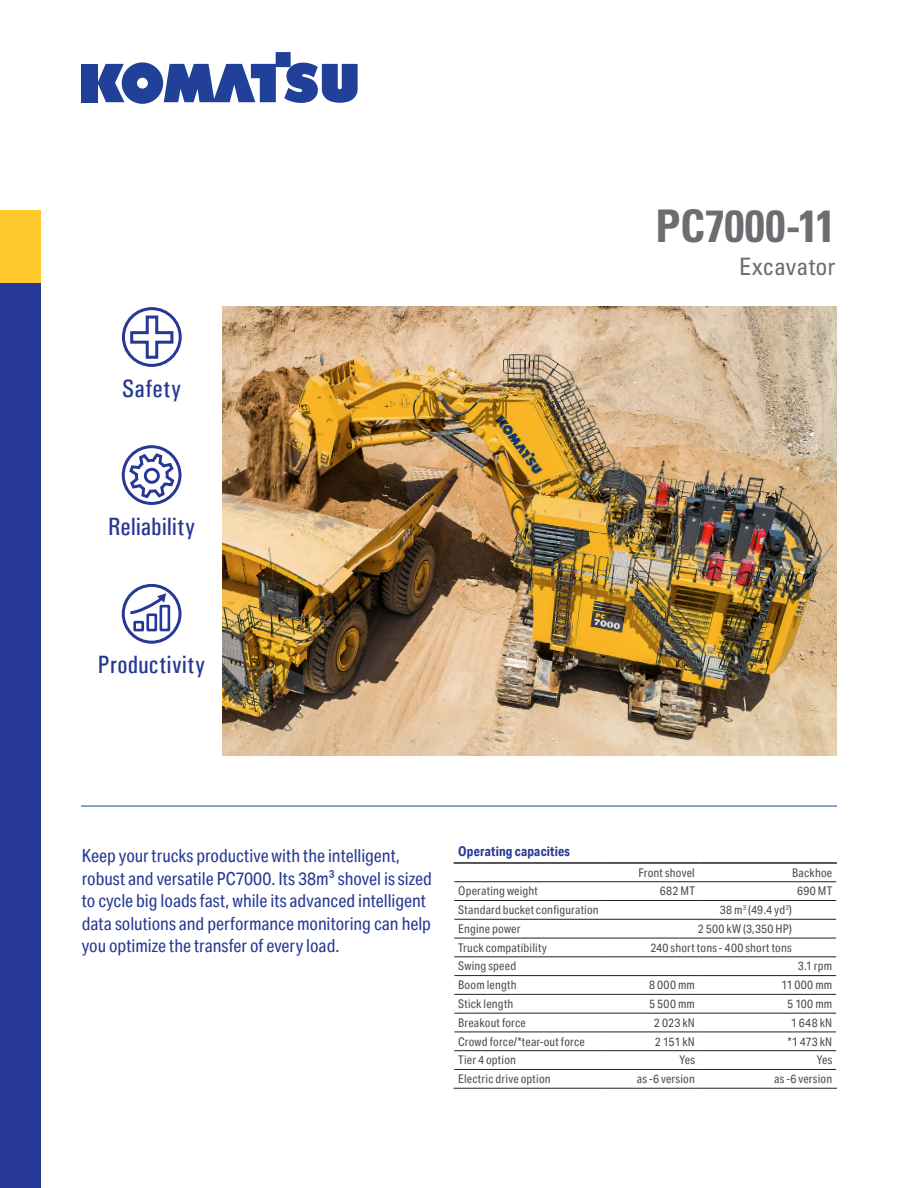
<style>
.page{position:relative;width:918px;height:1188px;background:#fff}
.page>*{position:absolute;margin:0;border:0;box-sizing:border-box;transform-origin:0 0}
.t1{font:700 condensed 45px "Univers LT Std";letter-spacing:-.005em;color:#6c6d70}
.t2{font:25.05px "Univers Condensed";letter-spacing:.015em;color:#263895}
.t3{font:condensed 24px "Univers LT Std";letter-spacing:-.005em;color:#6c6d70}
.t4{font:18px/22.5px "Aktiv Grotesk Cd";color:#263895}
.t5{font:700 13.5px "Aktiv Grotesk Cd";letter-spacing:.015em;color:#263895}
.t6{font:12px "Aktiv Grotesk Cd";letter-spacing:.015em;color:#4b4c4d}
</style>
<div class="page">
<hr style="left:81px;top:806px;width:756px;height:1px;background:#223f99">
<hr style="left:454px;top:881px;width:149px;height:1px;background:#231f20">
<hr style="left:603px;top:881px;width:96px;height:1px;background:#231f20">
<hr style="left:699px;top:881px;width:137px;height:1px;background:#231f20">
<hr style="left:454px;top:900px;width:149px;height:1px;background:#231f20">
<hr style="left:603px;top:900px;width:96px;height:1px;background:#231f20">
<hr style="left:699px;top:900px;width:137px;height:1px;background:#231f20">
<hr style="left:454px;top:919px;width:149px;height:1px;background:#231f20">
<hr style="left:603px;top:919px;width:96px;height:1px;background:#231f20">
<hr style="left:699px;top:919px;width:137px;height:1px;background:#231f20">
<hr style="left:454px;top:938px;width:149px;height:1px;background:#231f20">
<hr style="left:603px;top:938px;width:96px;height:1px;background:#231f20">
<hr style="left:699px;top:938px;width:137px;height:1px;background:#231f20">
<hr style="left:454px;top:956px;width:149px;height:1px;background:#231f20">
<hr style="left:603px;top:956px;width:96px;height:1px;background:#231f20">
<hr style="left:699px;top:956px;width:137px;height:1px;background:#231f20">
<hr style="left:454px;top:975px;width:149px;height:1px;background:#231f20">
<hr style="left:603px;top:975px;width:96px;height:1px;background:#231f20">
<hr style="left:699px;top:975px;width:137px;height:1px;background:#231f20">
<hr style="left:454px;top:994px;width:149px;height:1px;background:#231f20">
<hr style="left:603px;top:994px;width:96px;height:1px;background:#231f20">
<hr style="left:699px;top:994px;width:137px;height:1px;background:#231f20">
<hr style="left:454px;top:1013px;width:149px;height:1px;background:#231f20">
<hr style="left:603px;top:1013px;width:96px;height:1px;background:#231f20">
<hr style="left:699px;top:1013px;width:137px;height:1px;background:#231f20">
<hr style="left:454px;top:1032px;width:149px;height:1px;background:#231f20">
<hr style="left:603px;top:1032px;width:96px;height:1px;background:#231f20">
<hr style="left:699px;top:1032px;width:137px;height:1px;background:#231f20">
<hr style="left:454px;top:1050px;width:149px;height:1px;background:#231f20">
<hr style="left:603px;top:1050px;width:96px;height:1px;background:#231f20">
<hr style="left:699px;top:1050px;width:137px;height:1px;background:#231f20">
<hr style="left:454px;top:1069px;width:149px;height:1px;background:#231f20">
<hr style="left:603px;top:1069px;width:96px;height:1px;background:#231f20">
<hr style="left:699px;top:1069px;width:137px;height:1px;background:#231f20">
<hr style="left:454px;top:1088px;width:149px;height:1px;background:#231f20">
<hr style="left:603px;top:1088px;width:96px;height:1px;background:#231f20">
<hr style="left:699px;top:1088px;width:138px;height:1px;background:#231f20">
<hr style="left:454px;top:862px;width:149px;height:2px;background:#231f20">
<hr style="left:603px;top:862px;width:96px;height:2px;background:#231f20">
<hr style="left:699px;top:862px;width:138px;height:2px;background:#231f20">
<img style="left:222px;top:307px;width:615px;height:449px">
<div style="left:81px;top:64px;width:17px;height:38px;background:#214099"></div>
<svg style="left:98px;top:52px;width:260px;height:52px"></svg>
<div style="left:0;top:282px;width:41px;height:906px;background:#263895"></div>
<div style="left:0;top:210px;width:41px;height:72px;background:#fec92d"></div>
<svg style="left:127px;top:593px;width:45px;height:40px"></svg>
<svg style="left:129px;top:453px;width:45px;height:45px"></svg>
<div style="left:122px;top:445px;width:60px;height:60px;border:3px solid #263895;border-radius:50%"></div>
<div style="left:122px;top:584px;width:60px;height:60px;border:3px solid #263895;border-radius:50%"></div>
<div style="left:122px;top:307px;width:60px;height:60px;border:3px solid #263895;border-radius:50%"></div>
<svg style="left:129px;top:314px;width:46px;height:46px"></svg>
<h2 class="t2" style="left:122px;top:374px;width:61px">Safety</h2>
<h2 class="t2" style="left:108px;top:512px;width:89px">Reliability</h2>
<h2 class="t2" style="left:98px;top:650px;width:109px">Productivity</h2>
<h1 class="t1" style="left:656px;top:199px;width:181px">PC7000-11</h1>
<h3 class="t3" style="left:739px;top:251px;width:98px">Excavator</h3>
<p class="t4" style="left:82px;top:844px;width:352px">Keep your trucks productive with the intelligent, robust and versatile PC7000. Its 38m³ shovel is sized to cycle big loads fast, while its advanced intelligent data solutions and performance monitoring can help you optimize the transfer of every load.</p>
<p class="t5" style="left:458px;top:843px;width:113px">Operating capacities</p>
<p class="t6" style="left:638px;top:865px;width:58px">Front shovel</p>
<p class="t6" style="left:792px;top:865px;width:42px">Backhoe</p>
<p class="t6" style="left:458px;top:884px;width:81px">Operating weight</p>
<p class="t6" style="left:660px;top:884px;width:36px">682 MT</p>
<p class="t6" style="left:797px;top:884px;width:37px">690 MT</p>
<p class="t6" style="left:458px;top:903px;width:142px">Standard bucket configuration</p>
<p class="t6" style="left:720px;top:903px;width:73px">38 m<sup>3</sup> (49.4 yd<sup>3</sup>)</p>
<p class="t6" style="left:458px;top:922px;width:64px">Engine power</p>
<p class="t6" style="left:698px;top:922px;width:95px">2 500 kW (3,350 HP)</p>
<p class="t6" style="left:458px;top:940px;width:90px">Truck compatibility</p>
<p class="t6" style="left:650px;top:940px;width:143px">240 short tons - 400 short tons</p>
<p class="t6" style="left:458px;top:959px;width:59px">Swing speed</p>
<p class="t6" style="left:798px;top:959px;width:36px">3.1 rpm</p>
<p class="t6" style="left:458px;top:978px;width:60px">Boom length</p>
<p class="t6" style="left:649px;top:978px;width:47px">8 000 mm</p>
<p class="t6" style="left:781px;top:978px;width:53px">11 000 mm</p>
<p class="t6" style="left:458px;top:997px;width:57px">Stick length</p>
<p class="t6" style="left:649px;top:997px;width:47px">5 500 mm</p>
<p class="t6" style="left:787px;top:997px;width:47px">5 100 mm</p>
<p class="t6" style="left:458px;top:1015px;width:69px">Breakout force</p>
<p class="t6" style="left:654px;top:1015px;width:42px">2 023 kN</p>
<p class="t6" style="left:791px;top:1015px;width:43px">1 648 kN</p>
<p class="t6" style="left:458px;top:1034px;width:128px">Crowd force/*tear-out force</p>
<p class="t6" style="left:655px;top:1034px;width:42px">2 151 kN</p>
<p class="t6" style="left:788px;top:1034px;width:46px">*1 473 kN</p>
<p class="t6" style="left:458px;top:1053px;width:59px">Tier 4 option</p>
<p class="t6" style="left:679px;top:1053px;width:17px">Yes</p>
<p class="t6" style="left:817px;top:1053px;width:17px">Yes</p>
<p class="t6" style="left:458px;top:1072px;width:94px">Electric drive option</p>
<p class="t6" style="left:637px;top:1072px;width:60px">as -6 version</p>
<p class="t6" style="left:774px;top:1072px;width:60px">as -6 version</p>
</div>
